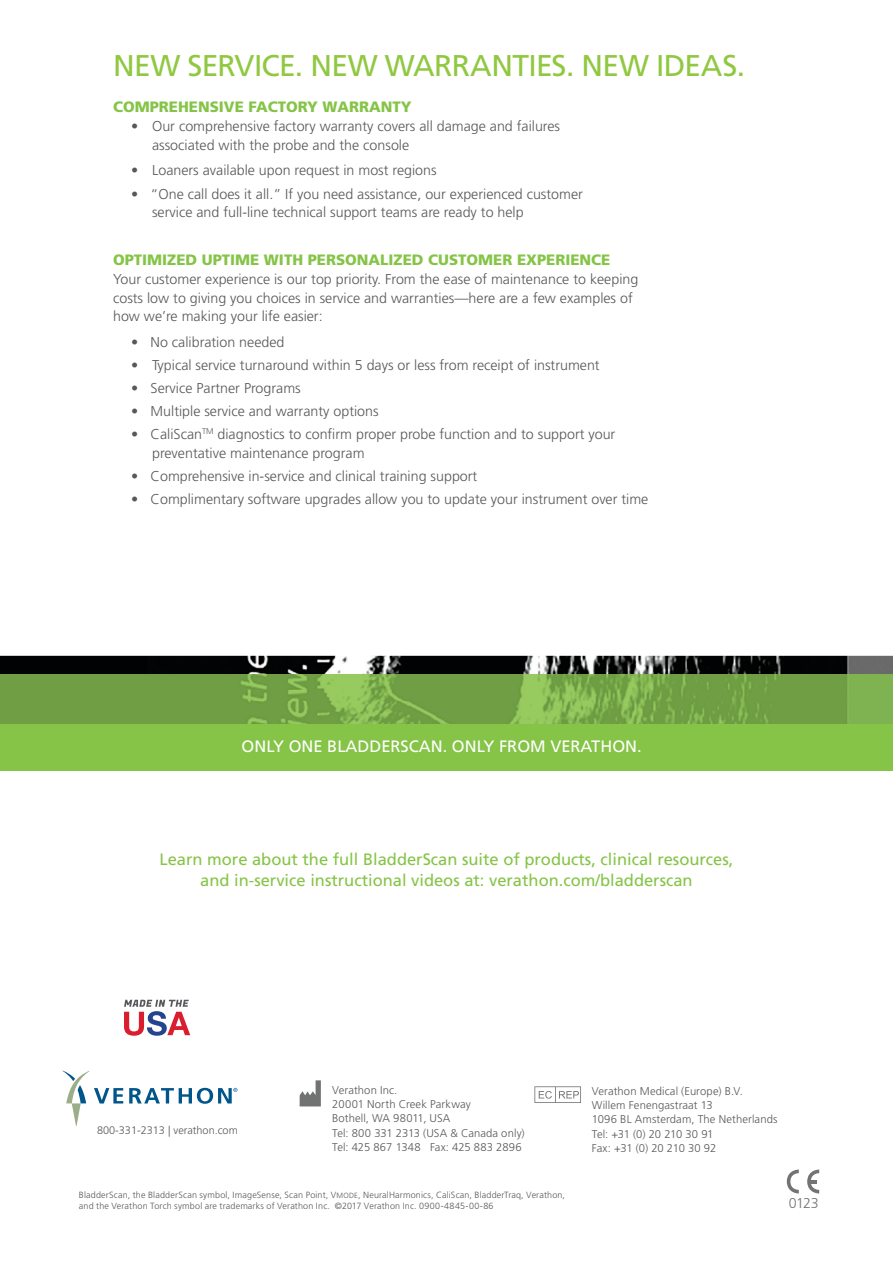
<style>
.page{position:relative;width:893px;height:1263px;background:#fff}
.page>*{position:absolute;margin:0;border:0;box-sizing:border-box;transform-origin:0 0}
.Page_heading{font:30px "Frutiger LT Std";letter-spacing:-.025em;color:#90c841}
.CTA_copy_green{font:16.5px/21px "Frutiger LT Std";color:#85c447;text-align:center}
.CTA_copy_green-2{font:16.5px "Frutiger LT Std";color:#fff}
.Feature_Headline_-Gr{font:900 15px "Frutiger LT Std";color:#85c447}
.Features_copy_9_12{font:300 14.25px/18.8px "Frutiger LT Std";color:#56585a}
.t1{font:300 14.25px "Frutiger LT Std";color:#727372}
.Address_Copy{font:300 11.25px "Frutiger LT Std";letter-spacing:.01em;color:#56585a}
.Address_Copy-2{font:300 11.25px "Frutiger LT Std";letter-spacing:-.025em;color:#56585a}
.Address_Copy-3{font:300 11.25px "Frutiger LT Std";letter-spacing:-.015em;color:#56585a}
.Footer_text_light{font:300 10.95px "Frutiger LT Std";color:#56585a}
.asterisk_copy{font:300 9px/11.2px "Frutiger LT Std";letter-spacing:.015em;color:#56585a}
.s1{font-size:7.5px}
</style>
<div class="page">
<svg style="left:534px;top:1086px;width:47px;height:17px"></svg>
<svg style="left:300px;top:1080px;width:21px;height:26px"></svg>
<svg style="left:807px;top:1169px;width:12px;height:24px"></svg>
<svg style="left:787px;top:1169px;width:12px;height:24px"></svg>
<svg style="left:63px;top:1071px;width:60px;height:55px"></svg>
<svg style="left:129px;top:1088px;width:108px;height:16px"></svg>
<svg style="left:124px;top:1000px;width:66px;height:36px"></svg>
<img style="left:0;top:656px;width:893px;height:18px">
<img style="left:0;top:675px;width:893px;height:47px">
<div style="left:0;top:722px;width:893px;height:49px;background:#85c447"></div>
<img style="left:0;top:674px;width:893px;height:1px">
<p class="Page_heading" style="left:113px;top:48px;width:634px">NEW SERVICE. NEW WARRANTIES. NEW IDEAS.</p>
<p class="Feature_Headline_-Gr" style="left:113px;top:98px;width:300px">COMPREHENSIVE FACTORY WARRANTY</p>
<p class="Features_copy_9_12" style="left:152px;top:117px;width:409px;text-indent:-21px">• Our comprehensive factory warranty covers all damage and failures associated with the probe and the console</p>
<p class="Features_copy_9_12" style="left:131px;top:161px;width:307px">• Loaners available upon request in most regions</p>
<p class="Features_copy_9_12" style="left:152px;top:184px;width:432px;text-indent:-21px">• “One call does it all.” If you need assistance, our experienced customer service and full-line technical support teams are ready to help</p>
<p class="Feature_Headline_-Gr" style="left:113px;top:251px;width:499px">OPTIMIZED UPTIME WITH PERSONALIZED CUSTOMER EXPERIENCE</p>
<p class="Features_copy_9_12" style="left:113px;top:270px;width:527px">Your customer experience is our top priority. From the ease of maintenance to keeping costs low to giving you choices in service and warranties—here are a few examples of how we’re making your life easier:</p>
<p class="Features_copy_9_12" style="left:131px;top:333px;width:155px">• No calibration needed</p>
<p class="Features_copy_9_12" style="left:131px;top:356px;width:470px">• Typical service turnaround within 5 days or less from receipt of instrument</p>
<p class="Features_copy_9_12" style="left:131px;top:379px;width:171px">• Service Partner Programs</p>
<p class="Features_copy_9_12" style="left:131px;top:402px;width:249px">• Multiple service and warranty options</p>
<p class="Features_copy_9_12" style="left:152px;top:425px;width:465px;text-indent:-21px">• CaliScan<sup>TM</sup> diagnostics to confirm proper probe function and to support your preventative maintenance program</p>
<p class="Features_copy_9_12" style="left:131px;top:467px;width:348px">• Comprehensive in-service and clinical training support</p>
<p class="Features_copy_9_12" style="left:131px;top:490px;width:519px">• Complimentary software upgrades allow you to update your instrument over time</p>
<p class="CTA_copy_green-2" style="left:242px;top:737px;width:402px">ONLY ONE BLADDERSCAN. ONLY FROM VERATHON.</p>
<p class="CTA_copy_green" style="left:159px;top:848px;width:575px">Learn more about the full BladderScan suite of products, clinical resources, and in-service instructional videos at: verathon.com/bladderscan</p>
<p class="Footer_text_light" style="left:97px;top:1124px;width:142px">800-331-2313 | verathon.com</p>
<p class="Address_Copy" style="left:332px;top:1084px;width:67px">Verathon Inc.</p>
<p class="Address_Copy" style="left:332px;top:1098px;width:140px">20001 North Creek Parkway</p>
<p class="Address_Copy" style="left:332px;top:1112px;width:120px">Bothell, WA 98011, USA</p>
<p class="Address_Copy" style="left:332px;top:1126px;width:194px">Tel: 800 331 2313 (USA &amp; Canada only)</p>
<p class="Address_Copy" style="left:332px;top:1141px;width:191px">Tel: 425 867 1348 Fax: 425 883 2896</p>
<p class="asterisk_copy" style="left:79px;top:1189px;width:488px">BladderScan, the BladderScan symbol, ImageSense, Scan Point, V<span class="s1">MODE</span>, NeuralHarmonics, CaliScan, BladderTraq, Verathon, and the Verathon Torch symbol are trademarks of Verathon Inc. ©2017 Verathon Inc. 0900-4845-00-86</p>
<p class="Address_Copy" style="left:592px;top:1084px;width:153px">Verathon Medical (Europe) B.V.</p>
<p class="Address_Copy" style="left:592px;top:1099px;width:122px">Willem Fenengastraat 13</p>
<p class="Address_Copy" style="left:592px;top:1113px;width:187px">1096 BL Amsterdam, The Netherlands</p>
<p class="Address_Copy-2" style="left:592px;top:1127px;width:123px">Tel: +31 (0) 20 210 30 91</p>
<p class="Address_Copy-3" style="left:592px;top:1141px;width:126px">Fax: +31 (0) 20 210 30 92</p>
<p class="t1" style="left:789px;top:1195px;width:32px">0123</p>
</div>
